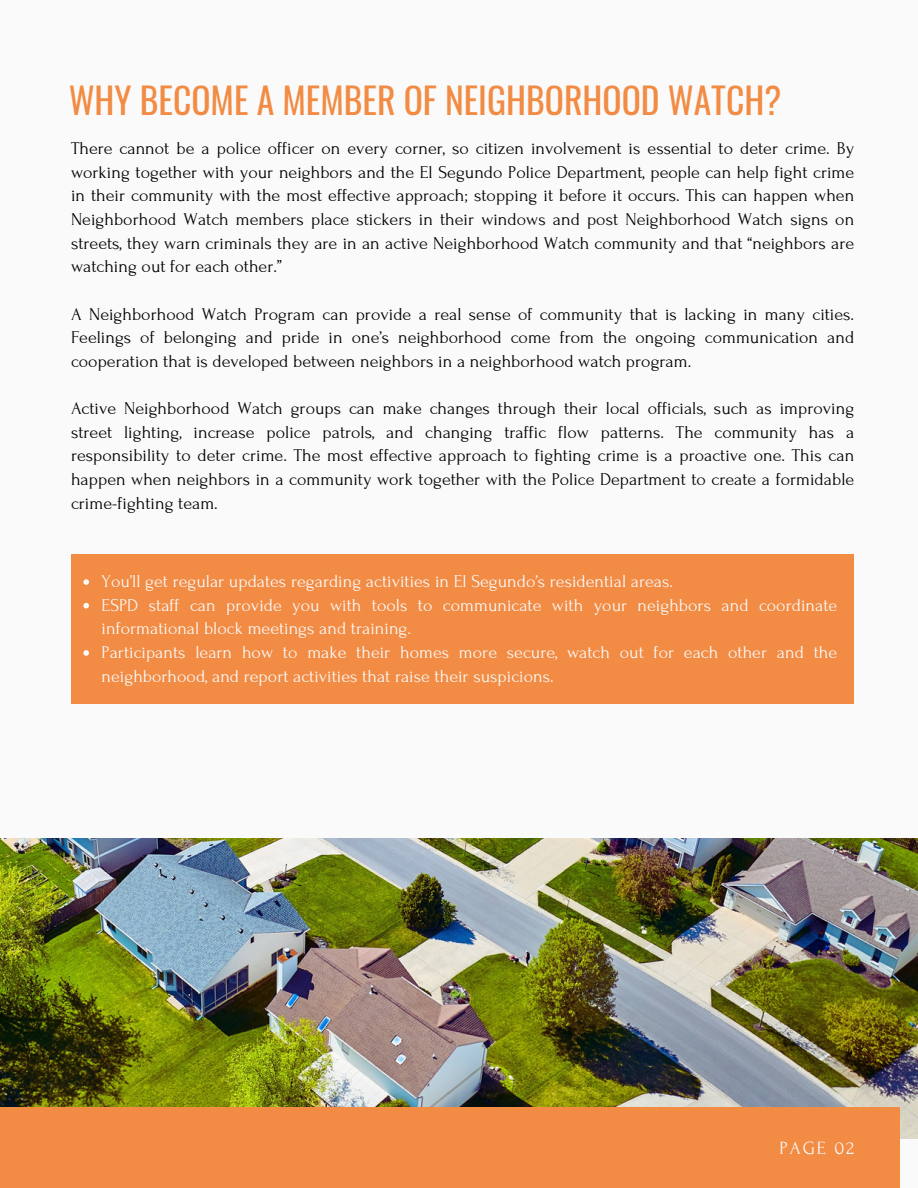
<style>
.page{position:relative;width:918px;height:1188px;background:#fafafa}
.page>*{position:absolute;margin:0;border:0;box-sizing:border-box;transform-origin:0 0}
.t1{font:35.7px "Oswald";color:#f28b43}
.t2{font:18.6px "Forum";letter-spacing:.1em;color:#fafafa}
.t3{font:18px/23.7px "Forum";color:#000;text-align:justify}
.t4{font:18px/23.7px "Forum";color:#fafafa}
</style>
<div class="page">
<img style="left:0;top:838px;width:918px;height:301px">
<div style="left:0;top:1107px;width:900px;height:81px;background:#f28b43"></div>
<div style="left:71px;top:554px;width:783px;height:150px;background:#f28b43"></div>
<svg style="left:83px;top:579px;width:6px;height:6px"></svg>
<svg style="left:83px;top:603px;width:6px;height:6px"></svg>
<svg style="left:83px;top:650px;width:6px;height:6px"></svg>
<p class="t1" style="left:69px;top:73px;width:714px">WHY BECOME A MEMBER OF NEIGHBORHOOD WATCH?</p>
<p class="t3" style="left:71px;top:137px;width:785px">There cannot be a police officer on every corner, so citizen involvement is essential to deter crime. By working together with your neighbors and the El Segundo Police Department, people can help fight crime in their community with the most effective approach; stopping it before it occurs. This can happen when Neighborhood Watch members place stickers in their windows and post Neighborhood Watch signs on streets, they warn criminals they are in an active Neighborhood Watch community and that “neighbors are watching out for each other.”</p>
<p class="t3" style="left:71px;top:302px;width:785px">A Neighborhood Watch Program can provide a real sense of community that is lacking in many cities.<br>Feelings of belonging and pride in one’s neighborhood come from the ongoing communication and cooperation that is developed between neighbors in a neighborhood watch program.</p>
<p class="t3" style="left:71px;top:397px;width:785px">Active Neighborhood Watch groups can make changes through their local officials, such as improving street lighting, increase police patrols, and changing traffic flow patterns. The community has a responsibility to deter crime. The most effective approach to fighting crime is a proactive one. This can happen when neighbors in a community work together with the Police Department to create a formidable crime-fighting team.</p>
<p class="t4" style="left:102px;top:570px;width:573px">You’ll get regular updates regarding activities in El Segundo’s residential areas.</p>
<p class="t4" style="left:102px;top:593px;width:737px">ESPD staff can provide you with tools to communicate with your neighbors and coordinate informational block meetings and training.</p>
<p class="t4" style="left:102px;top:641px;width:737px">Participants learn how to make their homes more secure, watch out for each other and the neighborhood, and report activities that raise their suspicions.</p>
<p class="t2" style="left:780px;top:1138px;width:76px">PAGE 02</p>
</div>
